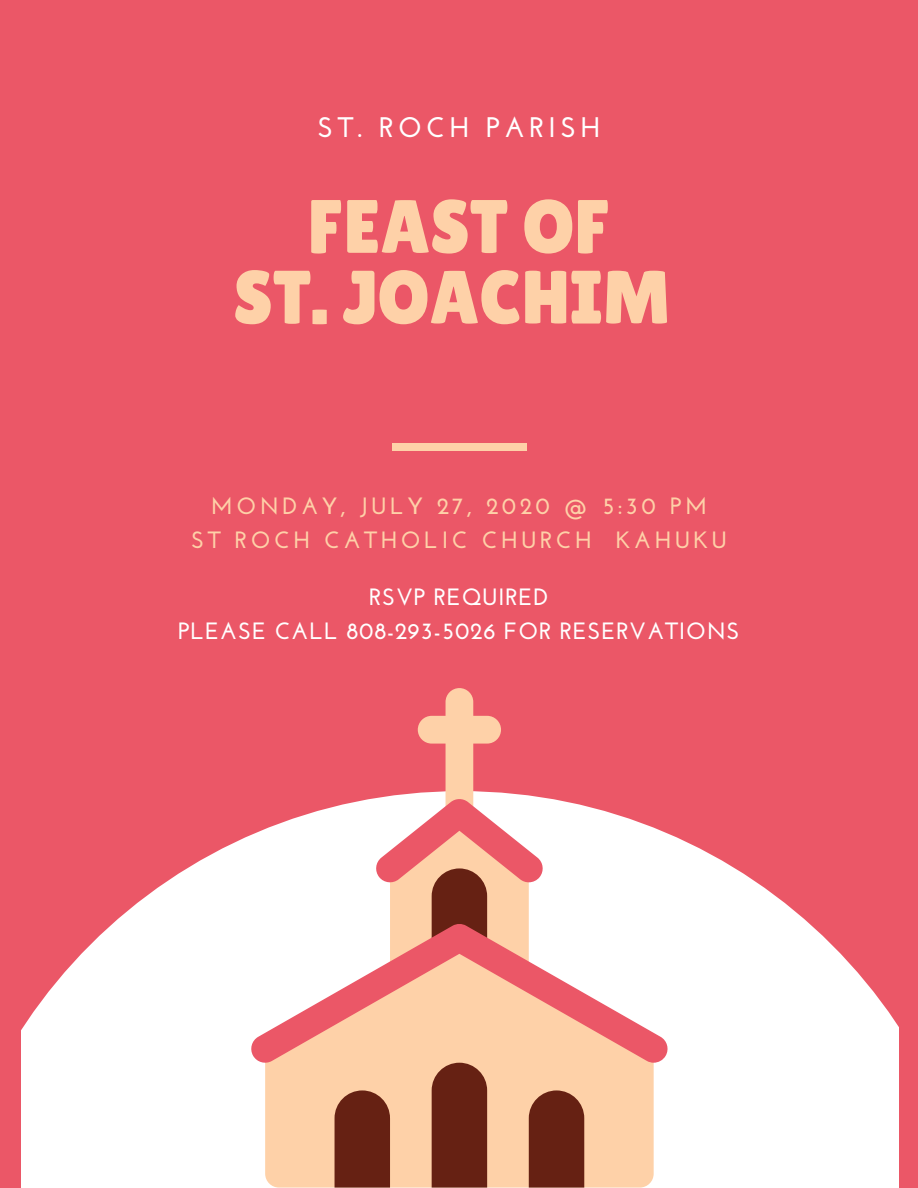
<style>
.page{position:relative;width:918px;height:1188px;background:#eb5767}
.page>*{position:absolute;margin:0;border:0;box-sizing:border-box;transform-origin:0 0}
.t1{font:75.45px/70.7px "Lilita One";color:#fed1a8;text-align:center}
.t2{font:700 28.35px "Josefin Sans";letter-spacing:.15em;color:#fff}
.t3{font:700 23.55px/33.6px "Josefin Sans";letter-spacing:.15em;color:#fed1a8;text-align:center}
.t4{font:700 23.55px/33.6px "Josefin Sans";letter-spacing:.03em;color:#fff;text-align:center}
</style>
<div class="page">
<svg style="left:21px;top:795px;width:878px;height:393px;fill:#fff"></svg>
<div style="left:392px;top:444px;width:134px;height:7px;background:#fed1a8"></div>
<svg style="left:388px;top:688px;width:143px;height:110px"></svg>
<div style="left:265px;top:1065px;width:389px;height:123px;background:#fed1a8"></div>
<svg style="left:249px;top:798px;width:421px;height:267px;fill:#fff"></svg>
<svg style="left:335px;top:1063px;width:249px;height:125px;background:#ac7258"></svg>
<p class="t2" style="left:318px;top:116px;width:284px">ST. ROCH PARISH</p>
<h1 class="t1" style="left:233px;top:191px;width:439px">FEAST OF<br>ST. JOACHIM</h1>
<p class="t3" style="left:191px;top:492px;width:537px">MONDAY, JULY 27, 2020 @ 5:30 PM<br>ST ROCH CATHOLIC CHURCH KAHUKU</p>
<p class="t4" style="left:178px;top:582px;width:563px">RSVP REQUIRED<br>PLEASE CALL 808-293-5026 FOR RESERVATIONS</p>
</div>
